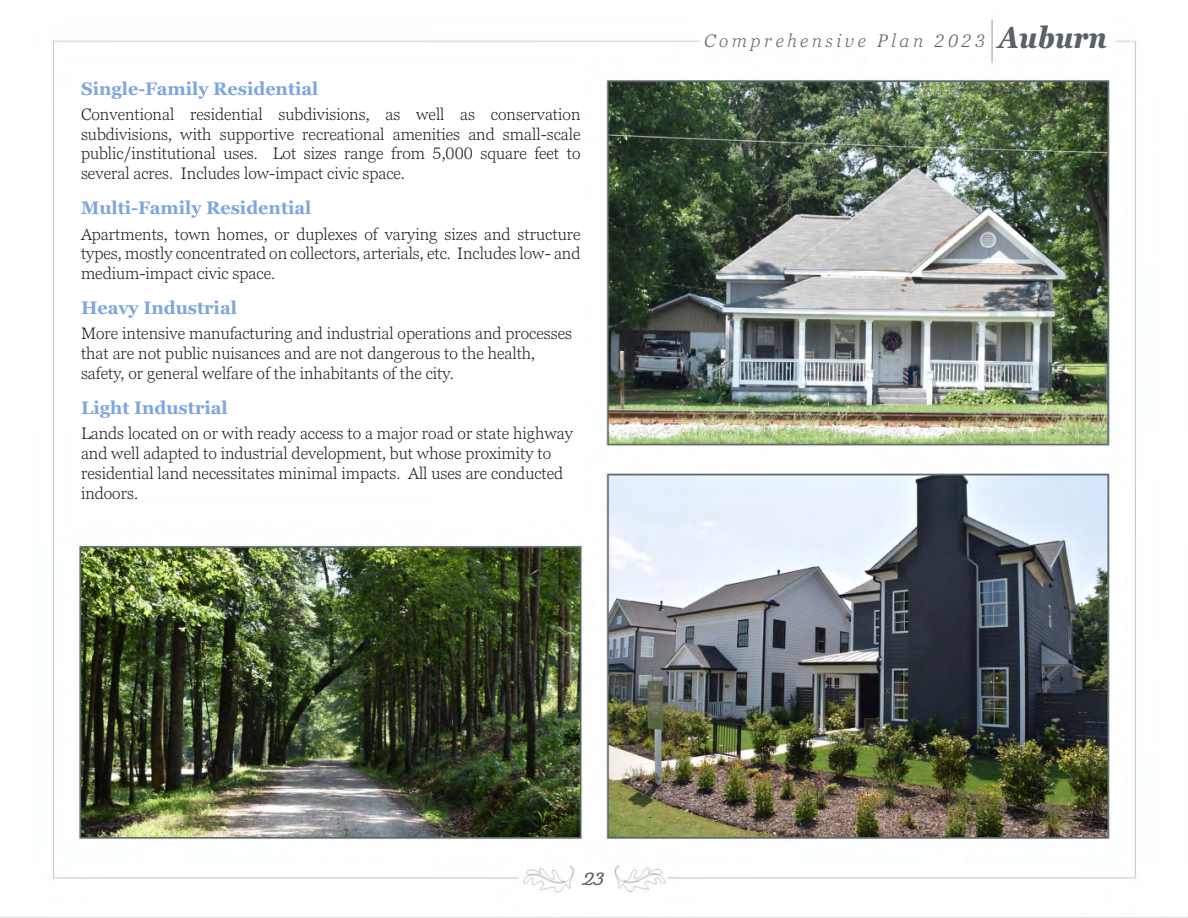
<style>
.page{position:relative;width:1188px;height:918px;background:#fff}
.page>*{position:absolute;margin:0;border:0;box-sizing:border-box;transform-origin:0 0}
.Heading_3{font:700 18px "Georgia Pro";color:#7da5e0}
.t1{font:italic 300 18px "Georgia Pro";letter-spacing:.2em;color:#586365}
.t2{font:700 18px "Fairwater Script";color:#586365}
.t3{font:300 16.5px/19.8px "Georgia Pro";color:#231f20;text-align:justify}
.s1{font-weight:700;font-stretch:condensed;font-size:30px}
</style>
<div class="page">
<img style="left:0;top:19px;width:1188px;height:899px">
<p class="Heading_3" style="left:81px;top:78px;width:239px">Single-Family Residential</p>
<p class="t3" style="left:81px;top:105px;width:501px">Conventional residential subdivisions, as well as conservation subdivisions, with supportive recreational amenities and small-scale public/institutional uses. Lot sizes range from 5,000 square feet to several acres. Includes low-impact civic space.</p>
<p class="Heading_3" style="left:81px;top:198px;width:232px">Multi-Family Residential</p>
<p class="t3" style="left:81px;top:225px;width:501px">Apartments, town homes, or duplexes of varying sizes and structure types, mostly concentrated on collectors, arterials, etc. Includes low- and medium-impact civic space.</p>
<p class="Heading_3" style="left:81px;top:298px;width:157px">Heavy Industrial</p>
<p class="t3" style="left:81px;top:324px;width:493px;text-align:left">More intensive manufacturing and industrial operations and processes that are not public nuisances and are not dangerous to the health, safety, or general welfare of the inhabitants of the city.</p>
<p class="Heading_3" style="left:81px;top:398px;width:148px">Light Industrial</p>
<p class="t3" style="left:81px;top:424px;width:493px;text-align:left">Lands located on or with ready access to a major road or state highway and well adapted to industrial development, but whose proximity to residential land necessitates minimal impacts. All uses are conducted indoors.</p>
<p class="t1" style="left:704px;top:31px;width:404px">Comprehensive Plan 2023 <span class="s1">Auburn</span></p>
<p class="t2" style="left:584px;top:868px;width:22px">23</p>
</div>
